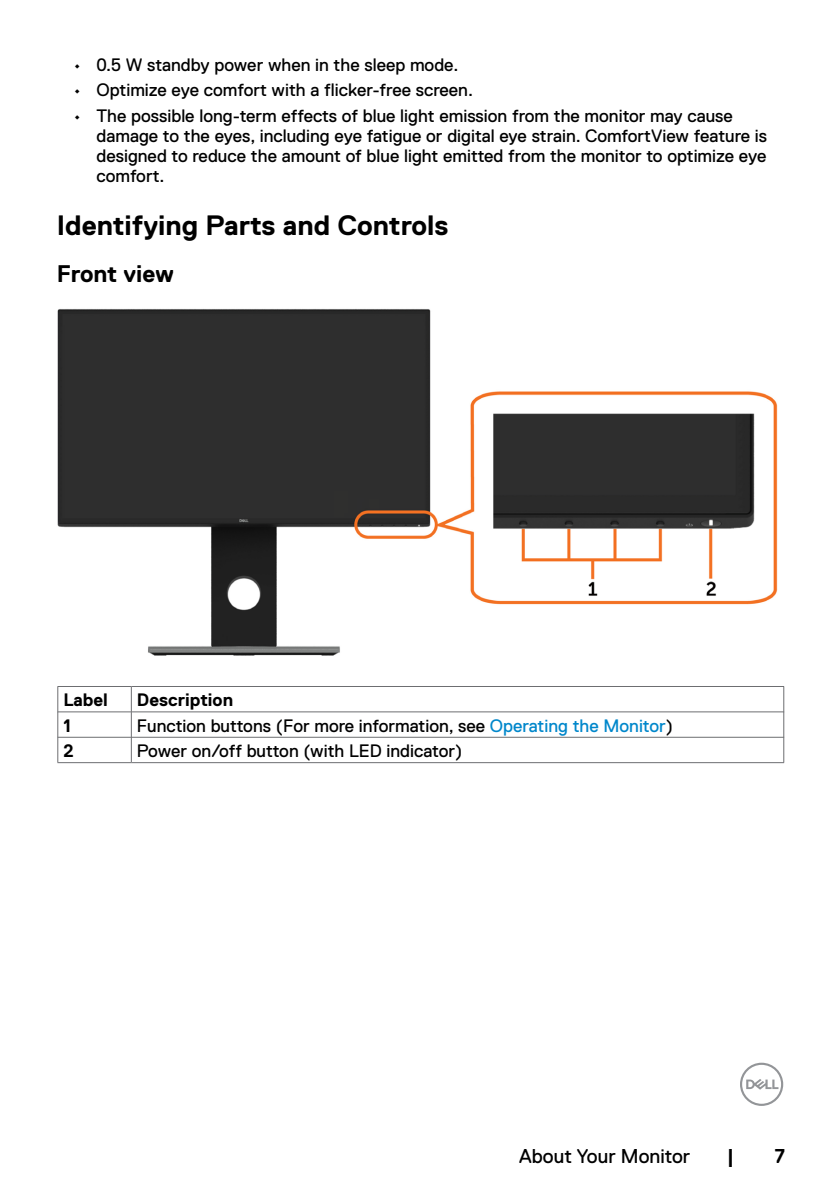
<style>
.page{position:relative;width:840px;height:1191px;background:#fff}
.page>*{position:absolute;margin:0;border:0;box-sizing:border-box;transform-origin:0 0}
.Head2{font:700 28px "Dell Replica";color:#000}
.Head4{font:700 24px "Dell Replica";color:#000}
.Page_No{font:20px "Dell Replica";color:#000}
.Page_No-2{font:700 20px "Dell Replica";color:#000}
.Callout{font:18px/20px "Dell Replica";color:#000}
.Callout_Head{font:700 18px "Dell Replica";color:#000}
.Callout-2{font:700 18px "Dell Replica";color:#000}
.s1{color:#0087cb}
</style>
<div class="page">
<svg style="left:740px;top:1062px;width:42px;height:44px"></svg>
<img style="left:57px;top:309px;width:721px;height:346px">
<hr style="left:57px;top:686px;width:74px;height:1px;background:#6d6e71">
<hr style="left:131px;top:686px;width:652px;height:1px;background:#6d6e71">
<hr style="left:57px;top:711px;width:75px;height:1px;background:#6d6e71">
<hr style="left:131px;top:711px;width:652px;height:1px;background:#6d6e71">
<hr style="left:57px;top:737px;width:75px;height:1px;background:#6d6e71">
<svg style="left:57px;top:687px;width:1px;height:75px"></svg>
<hr style="left:131px;top:737px;width:652px;height:1px;background:#6d6e71">
<svg style="left:131px;top:687px;width:1px;height:75px"></svg>
<svg style="left:783px;top:687px;width:1px;height:75px"></svg>
<hr style="left:57px;top:762px;width:74px;height:1px;background:#6d6e71">
<hr style="left:131px;top:762px;width:652px;height:1px;background:#6d6e71">
<p class="Callout" style="left:74px;top:55px;width:386px">• 0.5 W standby power when in the sleep mode.</p>
<p class="Callout" style="left:74px;top:80px;width:400px">• Optimize eye comfort with a flicker-free screen.</p>
<p class="Callout" style="left:96px;top:106px;width:671px;text-indent:-23px">• The possible long-term effects of blue light emission from the monitor may cause damage to the eyes, including eye fatigue or digital eye strain. ComfortView feature is designed to reduce the amount of blue light emitted from the monitor to optimize eye comfort.</p>
<p class="Head2" style="left:57px;top:210px;width:393px">Identifying Parts and Controls</p>
<p class="Head4" style="left:57px;top:260px;width:119px">Front view</p>
<p class="Callout_Head" style="left:63px;top:690px;width:46px">Label</p>
<p class="Callout_Head" style="left:137px;top:690px;width:98px">Description</p>
<p class="Callout-2" style="left:63px;top:715px;width:9px">1</p>
<p class="Callout" style="left:137px;top:715px;width:537px">Function buttons (For more information, see <span class="s1">Operating the Monitor</span>)</p>
<p class="Callout-2" style="left:63px;top:740px;width:12px">2</p>
<p class="Callout" style="left:137px;top:741px;width:327px">Power on/off button (with LED indicator)</p>
<p class="Page_No" style="left:519px;top:1144px;width:172px">About Your Monitor</p>
<p class="Page_No-2" style="left:726px;top:1144px;width:9px">|</p>
<p class="Page_No-2" style="left:774px;top:1144px;width:12px">7</p>
</div>
